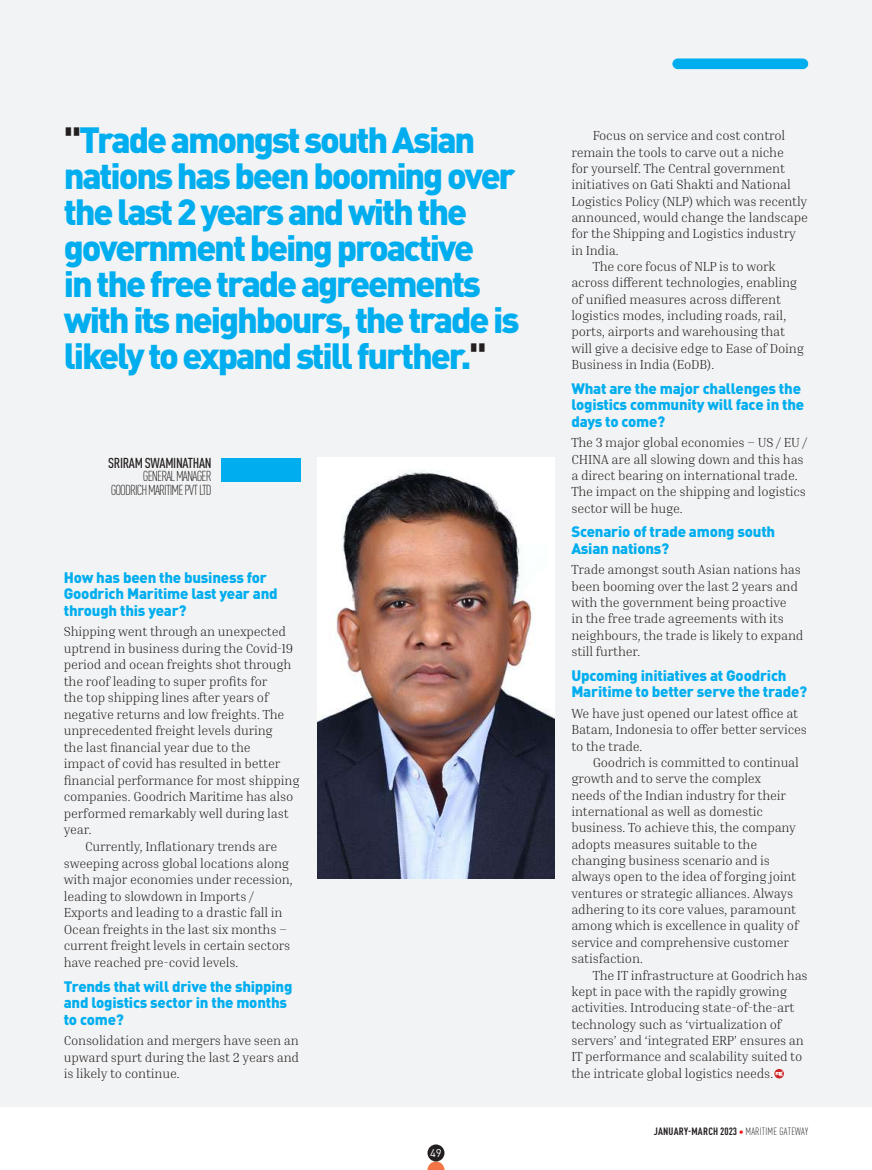
<style>
.page{position:relative;width:872px;height:1170px;background:#fff}
.page>*{position:absolute;margin:0;border:0;box-sizing:border-box;transform-origin:0 0}
.t1{font:900 36px/36px "DIN Pro";letter-spacing:-.06em;color:#00aeef}
.t2{font:900 15px/16.5px "DIN Pro";letter-spacing:-.015em;color:#00aeef}
.t3{font:300 condensed 14.25px/13.5px "DIN Pro";letter-spacing:-.06em;color:#231f20;text-align:right}
.t4{font:500 condensed 14.25px "DIN Pro";letter-spacing:-.02em;color:#231f20}
.t5{font:300 13.2px/16.4px "Inria Serif";letter-spacing:-.015em;color:#231f20}
.t6{font:11.25px "DIN Pro";color:#fff}
.t7{font:700 condensed 10.5px "DIN Pro";letter-spacing:.02em;color:#231f20}
.s1{color:#231f20}
.s2{font-weight:300;color:#ee1d23}
.s3{font-weight:300}
</style>
<div class="page">
<svg style="left:427px;top:1161px;width:17px;height:8px"></svg>
<div style="left:427px;top:1144px;width:17px;height:17px;background:#231f20;border-radius:50%"></div>
<div style="left:0;top:0;width:872px;height:1106px;background:#f2f3f4"></div>
<div style="left:221px;top:458px;width:79px;height:23px;background:#00aeef"></div>
<div style="left:672px;top:58px;width:136px;height:11px;background:#00aeef;border-radius:5px"></div>
<img style="left:317px;top:458px;width:237px;height:420px">
<svg style="left:774px;top:1068px;width:10px;height:10px"></svg>
<svg style="left:775px;top:1071px;width:7px;height:4px"></svg>
<h1 class="t1" style="left:64px;top:117px;width:457px"><span class="s1">"</span>Trade amongst south Asian nations has been booming over the last 2 years and with the government being proactive<br>in the free trade agreements with its neighbours, the trade is likely to expand still further.<span class="s1">"</span></h1>
<p class="t5" style="left:592px;top:127px;width:194px">Focus on service and cost control</p>
<p class="t5" style="left:571px;top:143px;width:214px">remain the tools to carve out a niche</p>
<p class="t5" style="left:571px;top:160px;width:215px">for yourself. The Central government</p>
<p class="t5" style="left:571px;top:176px;width:221px">initiatives on Gati Shakti and National</p>
<p class="t5" style="left:571px;top:193px;width:237px">Logistics Policy (NLP) which was recently</p>
<p class="t5" style="left:571px;top:209px;width:238px">announced, would change the landscape</p>
<p class="t5" style="left:571px;top:225px;width:226px">for the Shipping and Logistics industry</p>
<p class="t5" style="left:571px;top:242px;width:49px">in India.</p>
<p class="t5" style="left:592px;top:258px;width:185px">The core focus of NLP is to work</p>
<p class="t5" style="left:571px;top:274px;width:227px">across different technologies, enabling</p>
<p class="t5" style="left:571px;top:291px;width:211px">of unified measures across different</p>
<p class="t5" style="left:571px;top:307px;width:217px">logistics modes, including roads, rail,</p>
<p class="t5" style="left:571px;top:323px;width:215px">ports, airports and warehousing that</p>
<p class="t5" style="left:571px;top:340px;width:234px">will give a decisive edge to Ease of Doing</p>
<p class="t5" style="left:571px;top:356px;width:144px">Business in India (EoDB).</p>
<p class="t2" style="left:571px;top:378px;width:234px">What are the major challenges the logistics community will face in the days to come?</p>
<p class="t5" style="left:571px;top:434px;width:238px">The 3 major global economies – US / EU / CHINA are all slowing down and this has a direct bearing on international trade.<br>The impact on the shipping and logistics sector will be huge.</p>
<p class="t2" style="left:571px;top:522px;width:205px">Scenario of trade among south<br>Asian nations?</p>
<p class="t5" style="left:571px;top:561px;width:234px">Trade amongst south Asian nations has been booming over the last 2 years and with the government being proactive<br>in the free trade agreements with its neighbours, the trade is likely to expand still further.</p>
<p class="t2" style="left:571px;top:665px;width:237px">Upcoming initiatives at Goodrich<br>Maritime to better serve the trade?</p>
<p class="t5" style="left:571px;top:704px;width:237px">We have just opened our latest office at<br>Batam, Indonesia to offer better services to the trade.</p>
<p class="t5" style="left:571px;top:753px;width:229px;text-indent:21px">Goodrich is committed to continual growth and to serve the complex needs of the Indian industry for their international as well as domestic business. To achieve this, the company adopts measures suitable to the changing business scenario and is always open to the idea of forging joint ventures or strategic alliances. Always adhering to its core values, paramount among which is excellence in quality of service and comprehensive customer satisfaction.</p>
<p class="t5" style="left:571px;top:966px;width:238px;text-indent:21px">The IT infrastructure at Goodrich has kept in pace with the rapidly growing activities. Introducing state-of-the-art technology such as ‘virtualization of servers’ and ‘integrated ERP’ ensures an IT performance and scalability suited to the intricate global logistics needs.</p>
<p class="t4" style="left:108px;top:452px;width:105px">SRIRAM SWAMINATHAN</p>
<p class="t3" style="left:111px;top:469px;width:102px">GENERAL MANAGER<br>GOODRICH MARITIME PVT LTD</p>
<p class="t2" style="left:64px;top:567px;width:215px">How has been the business for<br>Goodrich Maritime last year and through this year?</p>
<p class="t5" style="left:64px;top:623px;width:224px">Shipping went through an unexpected</p>
<p class="t5" style="left:64px;top:639px;width:231px">uptrend in business during the Covid-19</p>
<p class="t5" style="left:64px;top:656px;width:229px">period and ocean freights shot through</p>
<p class="t5" style="left:64px;top:672px;width:205px">the roof leading to super profits for</p>
<p class="t5" style="left:64px;top:689px;width:206px">the top shipping lines after years of</p>
<p class="t5" style="left:64px;top:705px;width:222px">negative returns and low freights. The</p>
<p class="t5" style="left:64px;top:722px;width:210px">unprecedented freight levels during</p>
<p class="t5" style="left:64px;top:738px;width:188px">the last financial year due to the</p>
<p class="t5" style="left:64px;top:755px;width:218px">impact of covid has resulted in better</p>
<p class="t5" style="left:64px;top:771px;width:237px">financial performance for most shipping</p>
<p class="t5" style="left:64px;top:788px;width:231px">companies. Goodrich Maritime has also</p>
<p class="t5" style="left:64px;top:804px;width:226px">performed remarkably well during last</p>
<p class="t5" style="left:64px;top:821px;width:29px">year.</p>
<p class="t5" style="left:85px;top:837px;width:194px">Currently, Inflationary trends are</p>
<p class="t5" style="left:64px;top:854px;width:227px">sweeping across global locations along</p>
<p class="t5" style="left:64px;top:870px;width:231px">with major economies under recession,</p>
<p class="t5" style="left:64px;top:887px;width:192px">leading to slowdown in Imports /</p>
<p class="t5" style="left:64px;top:903px;width:220px">Exports and leading to a drastic fall in</p>
<p class="t5" style="left:64px;top:920px;width:225px">Ocean freights in the last six months –</p>
<p class="t5" style="left:64px;top:936px;width:228px">current freight levels in certain sectors</p>
<p class="t5" style="left:64px;top:953px;width:176px">have reached pre-covid levels.</p>
<p class="t2" style="left:64px;top:975px;width:230px">Trends that will drive the shipping and logistics sector in the months to come?</p>
<p class="t5" style="left:64px;top:1032px;width:237px;text-align:justify">Consolidation and mergers have seen an upward spurt during the last 2 years and is likely to continue.</p>
<p class="t6" style="left:430px;top:1143px;width:13px">49</p>
<p class="t7" style="left:653px;top:1123px;width:156px">JANUARY-MARCH 2023 <span class="s2">∙</span> <span class="s3">MARITIME GATEWAY</span></p>
</div>
